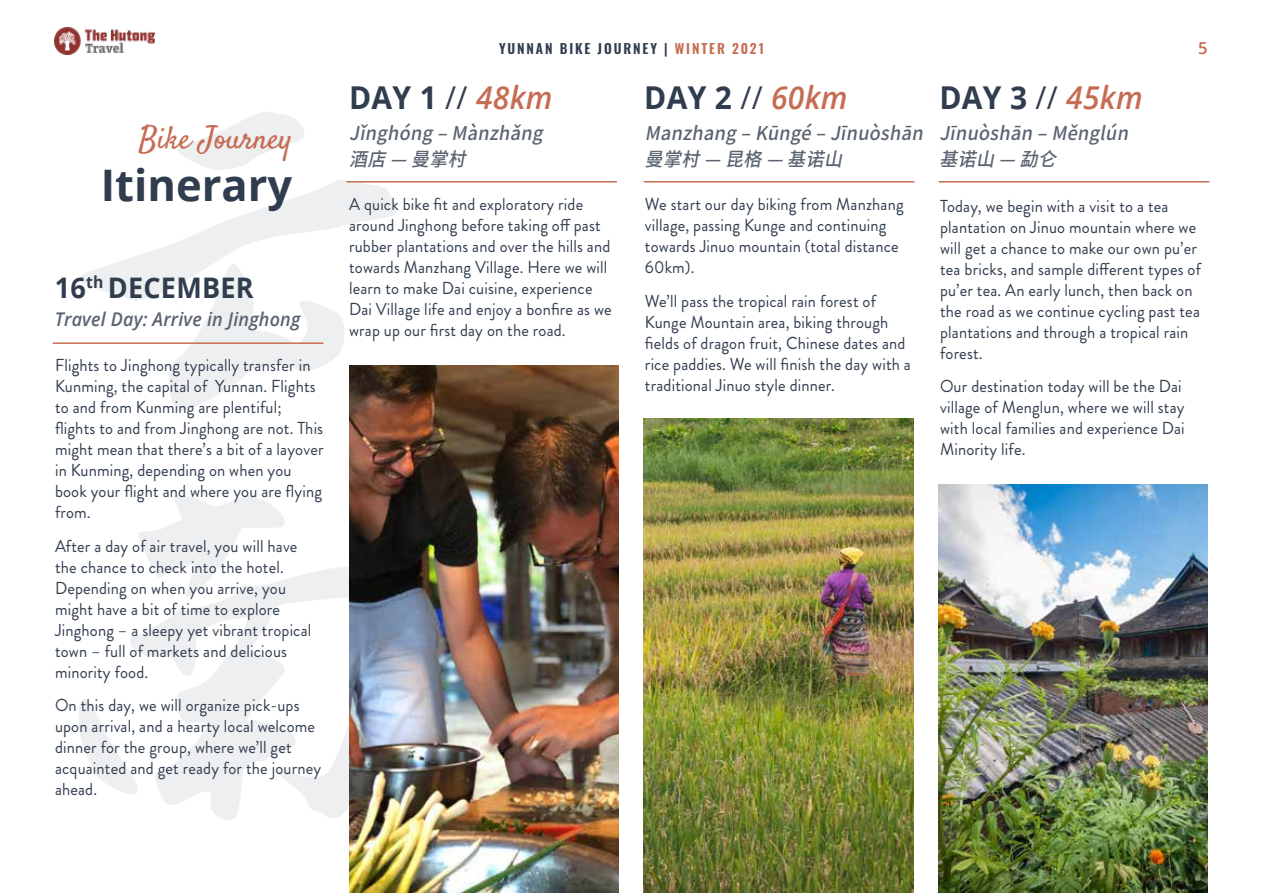
<style>
.page{position:relative;width:1263px;height:893px;background:#fff}
.page>*{position:absolute;margin:0;border:0;box-sizing:border-box;transform-origin:0 0}
.t1{font:448.8px/395.8px "Zhi Mang Xing";color:#303d4e;scale:.95 1}
.t2{font:700 43.5px "Open Sans";color:#303d4e}
.t3{font:700 31.5px "Open Sans";letter-spacing:.01em;color:#303d4e;scale:.95 1}
.t4{font:31.5px "Satisfy";letter-spacing:-.01em;color:#c66c52}
.t5{font:700 28.35px "Open Sans";letter-spacing:.01em;color:#303d4e;scale:.95 1}
.t6{font:italic 500 18.9px/26.5px "Noto Sans SC";color:#5a6471;scale:.95 1}
.t7{font:italic 600 18.9px "Open Sans";letter-spacing:.01em;color:#5a6471;scale:.95 1}
.t8{font:17.4px/21px "Brandon Grotesque";letter-spacing:.01em;color:#303d4e;scale:.95 1}
.t9{font:600 16.5px "Open Sans";color:#c66c52}
.t10{font:600 13.5px "Oswald";letter-spacing:.14em;color:#303d4e}
.s1{color:#c66c52}
.s2{font-weight:400}
.s3{font-weight:600;font-style:italic;color:#c66c52}
</style>
<div class="page">
<img style="left:54px;top:28px;width:100px;height:26px">
<img style="left:349px;top:365px;width:270px;height:528px">
<img style="left:643px;top:418px;width:270px;height:475px">
<img style="left:938px;top:485px;width:270px;height:408px">
<hr style="left:53px;top:342px;width:270px;height:2px;background:#c66c52">
<hr style="left:347px;top:181px;width:269px;height:2px;background:#c66c52">
<hr style="left:644px;top:181px;width:270px;height:2px;background:#c66c52">
<hr style="left:939px;top:181px;width:270px;height:2px;background:#c66c52">
<p class="t10" style="left:499px;top:41px;width:266px">YUNNAN BIKE JOURNEY | <span class="s1">WINTER 2021</span></p>
<p class="t9" style="left:1198px;top:37px;width:11px">5</p>
<h3 class="t3" style="left:349px;top:75px;width:216px">DAY 1 <span class="s2">//</span> <span class="s3">48km</span></h3>
<h3 class="t3" style="left:644px;top:75px;width:216px">DAY 2 <span class="s2">//</span> <span class="s3">60km</span></h3>
<h3 class="t3" style="left:939px;top:75px;width:216px">DAY 3 <span class="s2">//</span> <span class="s3">45km</span></h3>
<h1 class="t1" style="left:45px;top:123px;width:406px">云南</h1>
<p class="t6" style="left:349px;top:120px;width:215px">Jǐnghóng–Mànzhǎng酒店 —曼掌村</p>
<p class="t6" style="left:645px;top:120px;width:520px">Manzhang – Kūngé – Jīnuòshān Jīnuòshān – Měnglún曼掌村 —昆格 —基诺山</p>
<h3 class="t4" style="left:139px;top:118px;width:155px">Bike Journey</h3>
<p class="t6" style="left:939px;top:146px;width:134px">基诺山 —勐仑</p>
<h2 class="t2" style="left:101px;top:155px;width:193px">Itinerary</h2>
<p class="t8" style="left:349px;top:194px;width:278px">A quick bike fit and exploratory ride around Jinghong before taking off past rubber plantations and over the hills and towards Manzhang Village. Here we will learn to make Dai cuisine, experience Dai Village life and enjoy a bonfire as we wrap up our first day on the road.</p>
<p class="t8" style="left:645px;top:194px;width:274px">We start our day biking from Manzhang village, passing Kunge and continuing towards Jinuo mountain (total distance<br>60km).</p>
<p class="t8" style="left:940px;top:195px;width:276px">Today, we begin with a visit to a tea plantation on Jinuo mountain where we will get a chance to make our own pu’er tea bricks, and sample different types of pu’er tea. An early lunch, then back on the road as we continue cycling past tea plantations and through a tropical rain forest.</p>
<p class="t8" style="left:940px;top:376px;width:259px">Our destination today will be the Dai village of Menglun, where we will stay with local families and experience Dai<br>Minority life.</p>
<h3 class="t5" style="left:55px;top:267px;width:211px">16<sup>th</sup> DECEMBER</h3>
<p class="t8" style="left:645px;top:291px;width:281px">We’ll pass the tropical rain forest of Kunge Mountain area, biking through fields of dragon fruit, Chinese dates and rice paddies. We will finish the day with a traditional Jinuo style dinner.</p>
<p class="t7" style="left:55px;top:306px;width:260px">Travel Day: Arrive in Jinghong</p>
<p class="t8" style="left:55px;top:355px;width:284px">Flights to Jinghong typically transfer in Kunming, the capital of Yunnan. Flights to and from Kunming are plentiful; flights to and from Jinghong are not. This might mean that there’s a bit of a layover in Kunming, depending on when you book your flight and where you are flying from.</p>
<p class="t8" style="left:55px;top:535px;width:271px">After a day of air travel, you will have the chance to check into the hotel.<br>Depending on when you arrive, you might have a bit of time to explore<br>Jinghong – a sleepy yet vibrant tropical town – full of markets and delicious minority food.</p>
<p class="t8" style="left:55px;top:695px;width:282px">On this day, we will organize pick-ups upon arrival, and a hearty local welcome dinner for the group, where we’ll get acquainted and get ready for the journey ahead.</p>
</div>
